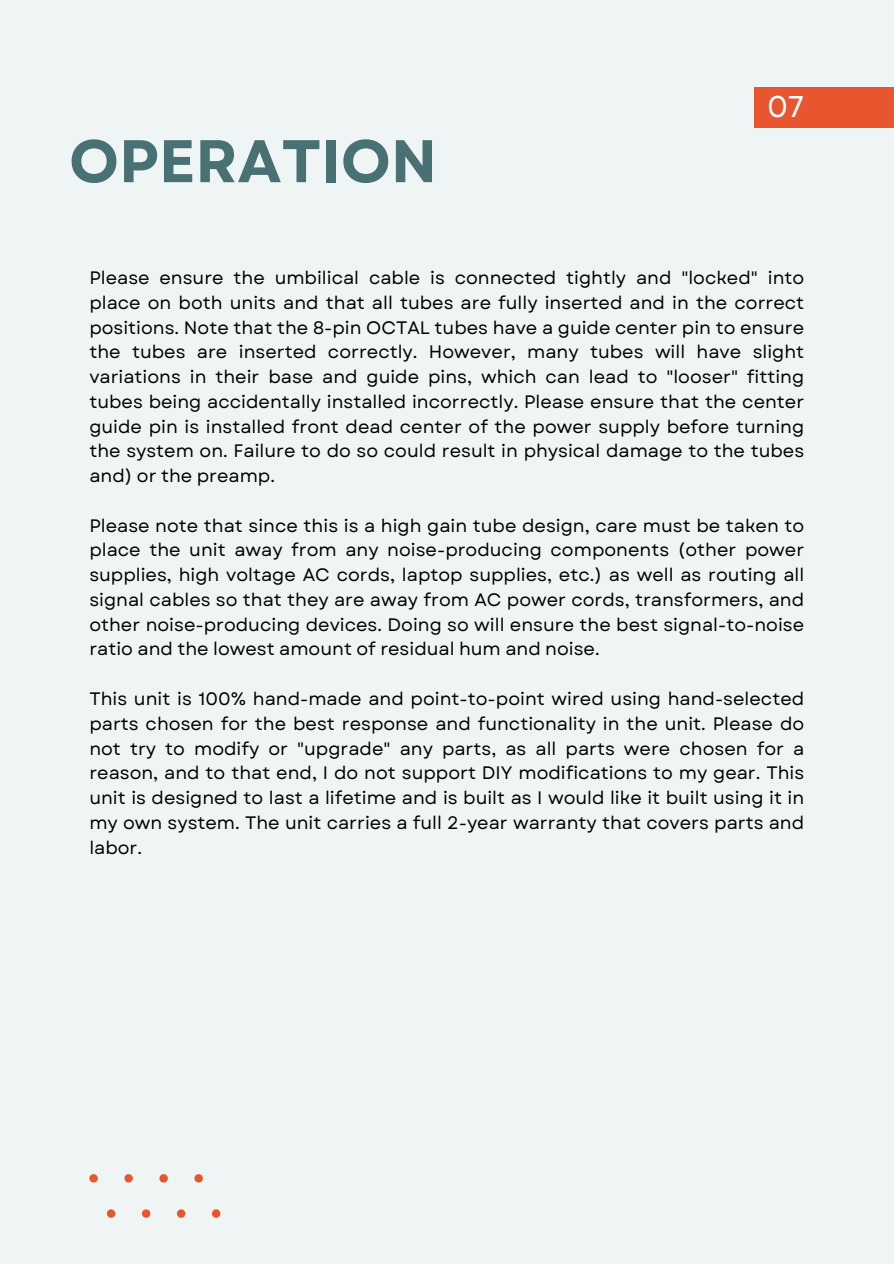
<style>
.page{position:relative;width:894px;height:1264px;background:#fff}
.page>*{position:absolute;margin:0;border:0;box-sizing:border-box;transform-origin:0 0}
.t1{font:700 60px "Garet";color:#497174}
.t2{font:30px "Garet";color:#fff}
.t3{font:18px/24.8px "Garet";color:#000;text-align:justify}
</style>
<div class="page">
<div style="left:0;top:0;width:893px;height:1263px;background:#eff5f5"></div>
<div style="left:754px;top:87px;width:139px;height:40px;background:#e85630"></div>
<svg style="left:89px;top:1174px;width:9px;height:8px"></svg>
<svg style="left:124px;top:1174px;width:9px;height:8px"></svg>
<svg style="left:159px;top:1174px;width:9px;height:8px"></svg>
<svg style="left:194px;top:1174px;width:9px;height:8px"></svg>
<svg style="left:107px;top:1209px;width:8px;height:8px"></svg>
<svg style="left:142px;top:1209px;width:8px;height:8px"></svg>
<svg style="left:177px;top:1209px;width:8px;height:8px"></svg>
<svg style="left:212px;top:1209px;width:8px;height:8px"></svg>
<h1 class="t1" style="left:69px;top:118px;width:369px">OPERATION</h1>
<p class="t2" style="left:766px;top:85px;width:39px">07</p>
<p class="t3" style="left:89px;top:265px;width:716px">Please ensure the umbilical cable is connected tightly and "locked" into place on both units and that all tubes are fully inserted and in the correct positions. Note that the 8-pin OCTAL tubes have a guide center pin to ensure the tubes are inserted correctly. However, many tubes will have slight variations in their base and guide pins, which can lead to "looser" fitting tubes being accidentally installed incorrectly. Please ensure that the center guide pin is installed front dead center of the power supply before turning the system on. Failure to do so could result in physical damage to the tubes and) or the preamp.</p>
<p class="t3" style="left:89px;top:513px;width:716px">Please note that since this is a high gain tube design, care must be taken to place the unit away from any noise-producing components (other power supplies, high voltage AC cords, laptop supplies, etc.) as well as routing all signal cables so that they are away from AC power cords, transformers, and other noise-producing devices. Doing so will ensure the best signal-to-noise ratio and the lowest amount of residual hum and noise.</p>
<p class="t3" style="left:89px;top:686px;width:716px">This unit is 100% hand-made and point-to-point wired using hand-selected parts chosen for the best response and functionality in the unit. Please do not try to modify or "upgrade" any parts, as all parts were chosen for a reason, and to that end, I do not support DIY modifications to my gear. This unit is designed to last a lifetime and is built as I would like it built using it in my own system. The unit carries a full 2-year warranty that covers parts and labor.</p>
</div>
